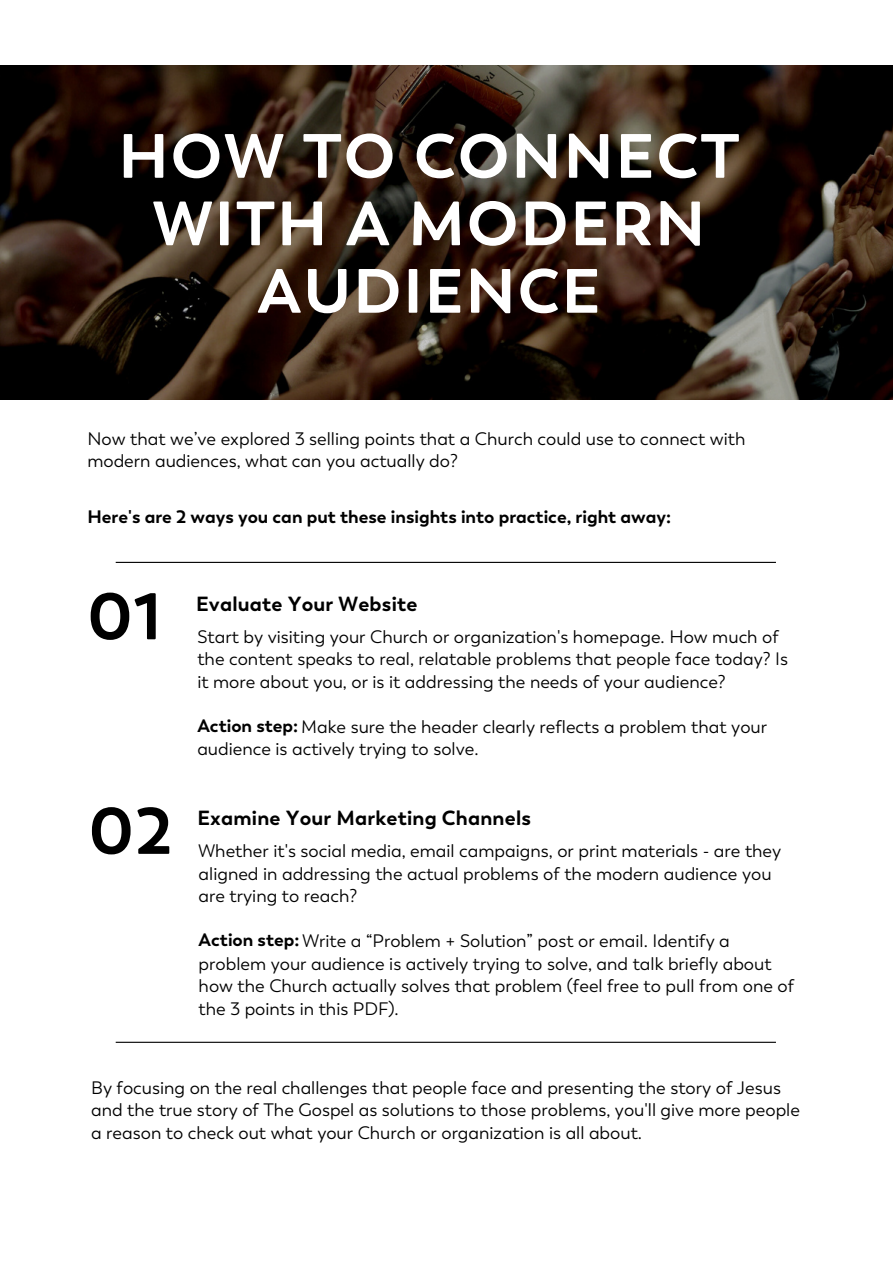
<style>
.page{position:relative;width:893px;height:1264px;background:#fff}
.page>*{position:absolute;margin:0;border:0;box-sizing:border-box;transform-origin:0 0}
.t1{font:700 65.55px "Boston";color:#000}
.t2{font:700 62.1px/67.5px "Boston";letter-spacing:.035em;color:#fff;text-align:center}
.t3{font:700 20.4px "Boston";letter-spacing:.01em;color:#000}
.t4{font:18px/22.5px "Boston";color:#000}
.t5{font:700 18px "Boston";color:#000}
.s1{font-weight:700}
</style>
<div class="page">
<img style="left:0;top:65px;width:892px;height:334px">
<hr style="left:116px;top:562px;width:659px;height:1px;background:#000">
<hr style="left:116px;top:1041px;width:659px;height:1px;background:#000">
<p class="t2" style="left:118px;top:122px;width:622px">HOW TO CONNECT<br>WITH A MODERN<br>AUDIENCE</p>
<p class="t4" style="left:87px;top:427px;width:659px">Now that we’ve explored 3 selling points that a Church could use to connect with modern audiences, what can you actually do?</p>
<p class="t5" style="left:87px;top:504px;width:585px">Here's are 2 ways you can put these insights into practice, right away:</p>
<p class="t1" style="left:87px;top:573px;width:75px">01</p>
<p class="t1" style="left:89px;top:788px;width:85px">02</p>
<p class="t3" style="left:196px;top:590px;width:223px">Evaluate Your Website</p>
<p class="t4" style="left:197px;top:625px;width:592px">Start by visiting your Church or organization's homepage. How much of the content speaks to real, relatable problems that people face today? Is it more about you, or is it addressing the needs of your audience?</p>
<p class="t4" style="left:197px;top:715px;width:571px"><span class="s1">Action step:</span> Make sure the header clearly reflects a problem that your audience is actively trying to solve.</p>
<p class="t3" style="left:197px;top:805px;width:335px">Examine Your Marketing Channels</p>
<p class="t4" style="left:199px;top:839px;width:584px">Whether it's social media, email campaigns, or print materials - are they aligned in addressing the actual problems of the modern audience you are trying to reach?</p>
<p class="t4" style="left:199px;top:929px;width:597px"><span class="s1">Action step:</span> Write a “Problem + Solution” post or email. Identify a problem your audience is actively trying to solve, and talk briefly about how the Church actually solves that problem (feel free to pull from one of the 3 points in this PDF).</p>
<p class="t4" style="left:91px;top:1076px;width:710px">By focusing on the real challenges that people face and presenting the story of Jesus and the true story of The Gospel as solutions to those problems, you'll give more people a reason to check out what your Church or organization is all about.</p>
</div>
